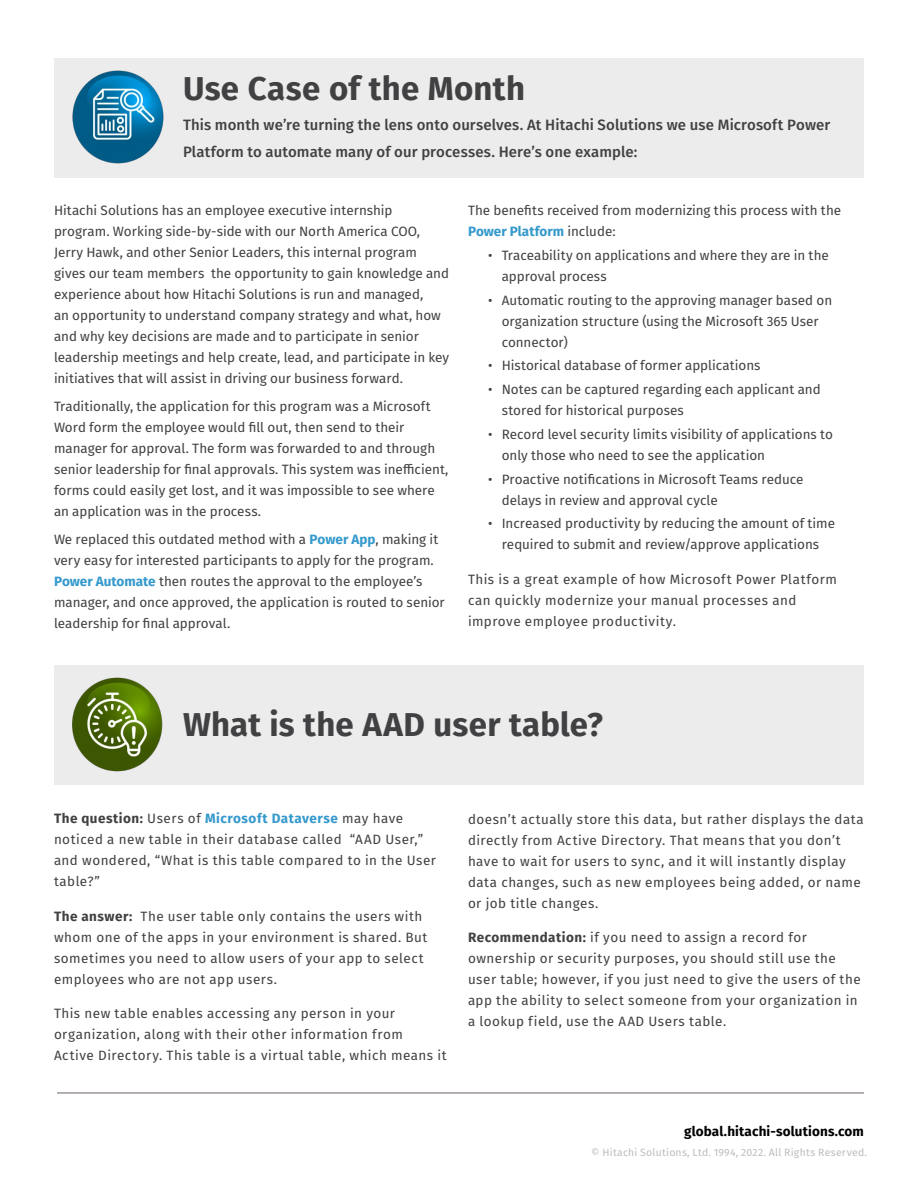
<style>
.page{position:relative;width:918px;height:1188px;background:#fff}
.page>*{position:absolute;margin:0;border:0;box-sizing:border-box;transform-origin:0 0}
.t1{font:700 33px "Fira Sans";letter-spacing:.01em;color:#414042}
.t2{font:500 15px/27px "Fira Sans";letter-spacing:.005em;color:#414042}
.t3{font:13.5px/21px "Fira Sans";letter-spacing:.01em;color:#414042}
.t4{font:13.5px/21px "Fira Sans";letter-spacing:.035em;color:#414042}
.t5{font:700 13.5px "Fira Sans";letter-spacing:.01em;color:#000101}
.t6{font:10.5px "Fira Sans";letter-spacing:.02em;color:#bdbdbd}
.s1{font-weight:700;color:#3599cc}
.s2{font-weight:700}
</style>
<div class="page">
<hr style="left:57px;top:1093px;width:807px;height:1px;background:#6c6361">
<div style="left:54px;top:58px;width:810px;height:119px;background:#edecec"></div>
<img style="left:72px;top:70px;width:92px;height:94px">
<div style="left:54px;top:665px;width:810px;height:120px;background:#edecec"></div>
<img style="left:72px;top:677px;width:91px;height:95px">
<h1 class="t1" style="left:183px;top:60px;width:343px">Use Case of the Month</h1>
<p class="t2" style="left:183px;top:110px;width:649px">This month we’re turning the lens onto ourselves. At Hitachi Solutions we use Microsoft Power<br>Platform to automate many of our processes. Here’s one example:</p>
<p class="t3" style="left:54px;top:200px;width:397px">Hitachi Solutions has an employee executive internship program. Working side-by-side with our North America COO, Jerry Hawk, and other Senior Leaders, this internal program gives our team members the opportunity to gain knowledge and experience about how Hitachi Solutions is run and managed,<br>an opportunity to understand company strategy and what, how and why key decisions are made and to participate in senior leadership meetings and help create, lead, and participate in key initiatives that will assist in driving our business forward.</p>
<p class="t3" style="left:54px;top:395px;width:396px">Traditionally, the application for this program was a Microsoft Word form the employee would fill out, then send to their manager for approval. The form was forwarded to and through senior leadership for final approvals. This system was inefficient, forms could easily get lost, and it was impossible to see where an application was in the process.</p>
<p class="t3" style="left:54px;top:528px;width:392px">We replaced this outdated method with a <span class="s1">Power App</span>, making it very easy for interested participants to apply for the program.<br><span class="s1">Power Automate</span> then routes the approval to the employee’s manager, and once approved, the application is routed to senior leadership for final approval.</p>
<p class="t3" style="left:468px;top:200px;width:375px">The benefits received from modernizing this process with the<br><span class="s1">Power Platform</span> include:</p>
<p class="t3" style="left:502px;top:244px;width:329px;text-indent:-14px">• Traceability on applications and where they are in the approval process</p>
<p class="t3" style="left:502px;top:289px;width:332px;text-indent:-14px">• Automatic routing to the approving manager based on organization structure (using the Microsoft 365 User connector)</p>
<p class="t3" style="left:488px;top:355px;width:274px">• Historical database of former applications</p>
<p class="t3" style="left:502px;top:379px;width:320px;text-indent:-14px">• Notes can be captured regarding each applicant and stored for historical purposes</p>
<p class="t3" style="left:502px;top:423px;width:333px;text-indent:-14px">• Record level security limits visibility of applications to only those who need to see the application</p>
<p class="t3" style="left:502px;top:468px;width:303px;text-indent:-14px">• Proactive notifications in Microsoft Teams reduce delays in review and approval cycle</p>
<p class="t3" style="left:488px;top:513px;width:348px;text-align:center">• Increased productivity by reducing the amount of time required to submit and review/approve applications</p>
<p class="t4" style="left:468px;top:568px;width:371px">This is a great example of how Microsoft Power Platform can quickly modernize your manual processes and improve employee productivity.</p>
<h1 class="t1" style="left:183px;top:696px;width:421px">What is the AAD user table?</h1>
<p class="t4" style="left:54px;top:808px;width:384px"><span class="s2">The question:</span> Users of <span class="s1">Microsoft Dataverse</span> may have noticed a new table in their database called “AAD User,” and wondered, “What is this table compared to in the User table?”</p>
<p class="t4" style="left:54px;top:905px;width:375px"><span class="s2">The answer:</span> The user table only contains the users with whom one of the apps in your environment is shared. But sometimes you need to allow users of your app to select employees who are not app users.</p>
<p class="t4" style="left:54px;top:1003px;width:394px">This new table enables accessing any person in your organization, along with their other information from<br>Active Directory. This table is a virtual table, which means it</p>
<p class="t4" style="left:468px;top:808px;width:397px">doesn’t actually store this data, but rather displays the data directly from Active Directory. That means that you don’t have to wait for users to sync, and it will instantly display data changes, such as new employees being added, or name or job title changes.</p>
<p class="t4" style="left:468px;top:926px;width:394px"><span class="s2">Recommendation:</span> if you need to assign a record for ownership or security purposes, you should still use the user table; however, if you just need to give the users of the app the ability to select someone from your organization in a lookup field, use the AAD Users table.</p>
<p class="t5" style="left:684px;top:1120px;width:181px">global.hitachi-solutions.com</p>
<p class="t6" style="left:591px;top:1145px;width:277px">© Hitachi Solutions, Ltd. 1994, 2022. All Rights Reserved.</p>
</div>
